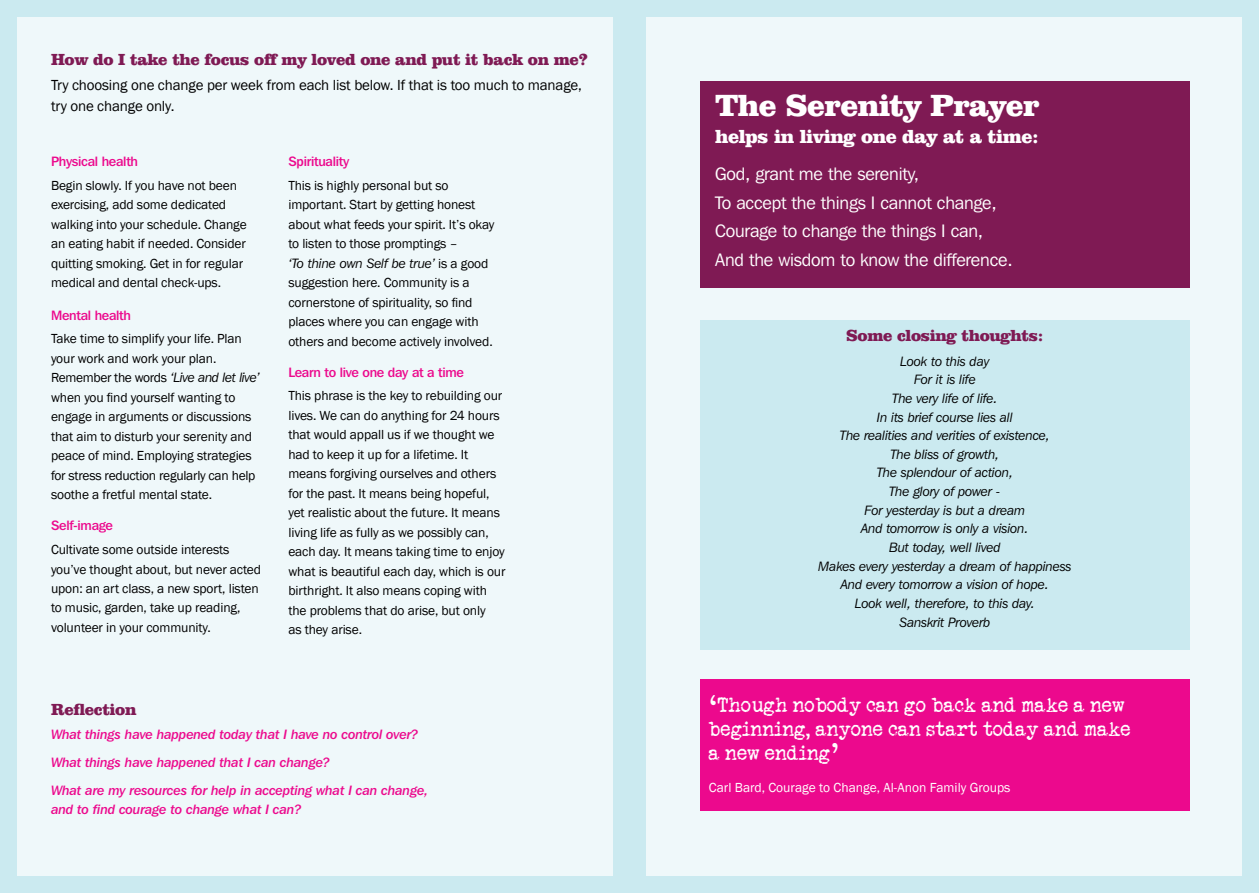
<style>
.page{position:relative;width:1259px;height:893px;background:#cbeaf0}
.page>*{position:absolute;margin:0;border:0;box-sizing:border-box;transform-origin:0 0}
.t1{font:900 31.5px "Clarendon BT";letter-spacing:-.02em;color:#fff}
.t2{font:21.15px/24.3px "Veteran Typewriter";color:#fff}
.t3{font:900 19.5px "Clarendon BT";letter-spacing:-.02em;color:#fff}
.t4{font:18px/28.5px "Franklin Gothic IT Cby BT";letter-spacing:-.01em;color:#fff}
.t5{font:900 16.5px "Clarendon BT";letter-spacing:-.02em;color:#7f1a54}
.t6{font:15px/21px "Franklin Gothic";letter-spacing:-.01em;color:#000}
.t7{font:13.5px/19.5px "Franklin Gothic";letter-spacing:-.01em;color:#000}
.t8{font:italic 13.5px/18.6px "Franklin Gothic IT Cby BT";letter-spacing:-.01em;color:#000;text-align:center}
.t9{font:13.5px/28px "Franklin Gothic IT Cby BT Med Ital";letter-spacing:-.01em;color:#ec098d}
.t10{font:500 13.5px "Franklin Gothic IT Cby BT";letter-spacing:-.02em;color:#ec098d}
.t11{font:13.5px "Franklin Gothic";color:#fff}
.s1{font-family:"Franklin Gothic IT Cby BT";font-style:italic}
.s2{font-family:"Franklin Gothic";font-style:normal}
.s3{font-family:"American Typewriter";font-size:34.2px}
</style>
<div class="page">
<div style="left:646px;top:17px;width:596px;height:859px;background:#eff8fa"></div>
<div style="left:17px;top:17px;width:595px;height:859px;background:#eff8fa"></div>
<div style="left:700px;top:679px;width:489px;height:131px;background:#ec098d"></div>
<div style="left:700px;top:82px;width:489px;height:206px;background:#7f1a54"></div>
<div style="left:700px;top:320px;width:489px;height:329px;background:#cbeaf0"></div>
<p class="t5" style="left:51px;top:49px;width:539px">How do I take the focus off my loved one and put it back on me?</p>
<p class="t6" style="left:51px;top:75px;width:532px">Try choosing one change per week from each list below. If that is too much to manage, try one change only.</p>
<p class="t10" style="left:51px;top:153px;width:89px">Physical health</p>
<p class="t7" style="left:51px;top:176px;width:197px">Begin slowly. If you have not been exercising, add some dedicated walking into your schedule. Change an eating habit if needed. Consider quitting smoking. Get in for regular medical and dental check-ups.</p>
<p class="t10" style="left:51px;top:306px;width:82px">Mental health</p>
<p class="t7" style="left:51px;top:329px;width:210px">Take time to simplify your life. Plan your work and work your plan.<br>Remember the words <span class="s1">‘Live and let live’ </span>when you find yourself wanting to engage in arguments or discussions that aim to disturb your serenity and peace of mind. Employing strategies for stress reduction regularly can help soothe a fretful mental state.</p>
<p class="t10" style="left:51px;top:517px;width:64px">Self-image</p>
<p class="t7" style="left:51px;top:540px;width:211px">Cultivate some outside interests you’ve thought about, but never acted upon: an art class, a new sport, listen to music, garden, take up reading, volunteer in your community.</p>
<p class="t10" style="left:288px;top:153px;width:62px">Spirituality</p>
<p class="t7" style="left:288px;top:176px;width:207px">This is highly personal but so important. Start by getting honest about what feeds your spirit. It’s okay to listen to those promptings –</p>
<p class="t8" style="left:288px;top:253px;width:201px">‘To thine own Self be true’ <span class="s2">is a good</span></p>
<p class="t7" style="left:288px;top:273px;width:206px">suggestion here. Community is a cornerstone of spirituality, so find places where you can engage with others and become actively involved.</p>
<p class="t10" style="left:288px;top:363px;width:177px">Learn to live one day at a time</p>
<p class="t7" style="left:288px;top:386px;width:219px">This phrase is the key to rebuilding our lives. We can do anything for 24 hours that would appall us if we thought we had to keep it up for a lifetime. It means forgiving ourselves and others for the past. It means being hopeful, yet realistic about the future. It means living life as fully as we possibly can, each day. It means taking time to enjoy what is beautiful each day, which is our birthright. It also means coping with the problems that do arise, but only<br>as they arise.</p>
<p class="t5" style="left:51px;top:699px;width:87px">Reflection</p>
<p class="t9" style="left:51px;top:720px;width:379px">What things have happened today that I have no control over?<br>What things have happened that I can change?<br>What are my resources for help in accepting what I can change,</p>
<p class="t9" style="left:51px;top:795px;width:252px">and to find courage to change what I can?</p>
<h1 class="t1" style="left:715px;top:86px;width:326px">The Serenity Prayer</h1>
<h3 class="t3" style="left:715px;top:125px;width:325px">helps in living one day at a time:</h3>
<h3 class="t4" style="left:715px;top:160px;width:299px">God, grant me the serenity,<br>To accept the things I cannot change, Courage to change the things I can, And the wisdom to know the difference.</h3>
<p class="t5" style="left:846px;top:325px;width:199px">Some closing thoughts:</p>
<p class="t8" style="left:818px;top:351px;width:255px">Look to this day<br>For it is life<br>The very life of life.<br>In its brief course lies all<br>The realities and verities of existence,<br>The bliss of growth,<br>The splendour of action,<br>The glory of power -<br>For yesterday is but a dream<br>And tomorrow is only a vision.<br>But today, well lived<br>Makes every yesterday a dream of happiness<br>And every tomorrow a vision of hope.<br>Look well, therefore, to this day.<br>Sanskrit Proverb</p>
<h2 class="t2" style="left:709px;top:693px;width:423px"><span class="s3">‘</span>Though nobody can go back and make a new beginning, anyone can start today and make a new ending<span class="s3">’</span></h2>
<p class="t11" style="left:709px;top:779px;width:303px">Carl Bard, Courage to Change, Al-Anon Family Groups</p>
</div>
